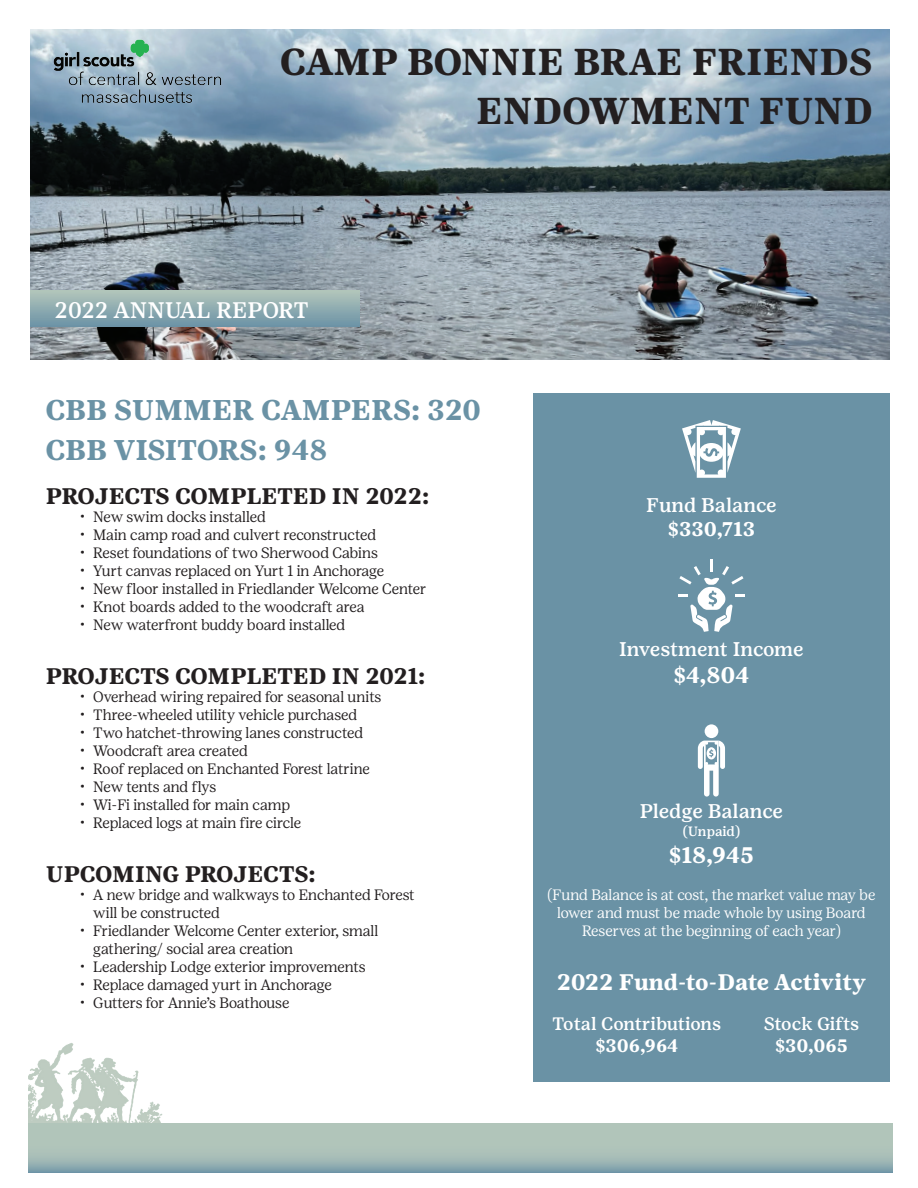
<style>
.page{position:relative;width:918px;height:1188px;background:#fff}
.page>*{position:absolute;margin:0;border:0;box-sizing:border-box;transform-origin:0 0}
.t1{font:700 37.35px/48.4px "Girl Scout Text";color:#231f20;text-align:right}
.t2{font:700 28.5px/40.5px "Girl Scout Text";letter-spacing:-.005em;color:#6a92a5}
.t3{font:700 22.5px "Girl Scout Text";letter-spacing:-.015em;color:#231f20}
.t4{font:700 22.5px "Girl Scout Text";color:#fff}
.t5{font:500 22.5px "Girl Scout Text";letter-spacing:-.005em;color:#fff}
.t6{font:500 19.8px "Girl Scout Text";letter-spacing:-.01em;color:#fff}
.t7{font:700 19.8px "Girl Scout Text";color:#fff}
.t8{font:500 18px "Girl Scout Text";letter-spacing:-.01em;color:#fff}
.t9{font:700 18px "Girl Scout Text";color:#fff}
.t10{font:300 15px/18px "Girl Scout Display";color:#231f20}
.t11{font:300 15px/18px "Girl Scout Display";letter-spacing:-.005em;color:#fff;text-align:center}
.t12{font:500 13.5px "Girl Scout Text";letter-spacing:-.005em;color:#fff}
</style>
<div class="page">
<img style="left:30px;top:29px;width:860px;height:330px">
<img style="left:28px;top:1043px;width:215px;height:81px">
<img style="left:46px;top:36px;width:181px;height:74px">
<svg style="left:28px;top:1124px;width:864px;height:49px;background:#a5bcb6"></svg>
<div style="left:30px;top:291px;width:329px;height:36px;background:linear-gradient(to bottom,#b2c5bb,#6d93a6)"></div>
<div style="left:533px;top:393px;width:357px;height:689px;background:#6a92a5"></div>
<svg style="left:682px;top:420px;width:59px;height:58px"></svg>
<div style="left:705px;top:724px;width:13px;height:14px;background:#fff;border-radius:50%"></div>
<svg style="left:698px;top:741px;width:27px;height:56px"></svg>
<svg style="left:679px;top:559px;width:65px;height:73px"></svg>
<h1 class="t1" style="left:280px;top:38px;width:595px">CAMP BONNIE BRAE FRIENDS<br>ENDOWMENT FUND</h1>
<h3 class="t5" style="left:55px;top:297px;width:256px">2022 ANNUAL REPORT</h3>
<h2 class="t2" style="left:46px;top:390px;width:437px">CBB SUMMER CAMPERS: 320<br>CBB VISITORS: 948</h2>
<h3 class="t3" style="left:46px;top:483px;width:385px">PROJECTS COMPLETED IN 2022:</h3>
<p class="t10" style="left:80px;top:508px;width:188px">• New swim docks installed</p>
<p class="t10" style="left:80px;top:526px;width:298px">• Main camp road and culvert reconstructed</p>
<p class="t10" style="left:80px;top:544px;width:300px">• Reset foundations of two Sherwood Cabins</p>
<p class="t10" style="left:80px;top:562px;width:306px">• Yurt canvas replaced on Yurt 1 in Anchorage</p>
<p class="t10" style="left:80px;top:580px;width:348px">• New floor installed in Friedlander Welcome Center</p>
<p class="t10" style="left:80px;top:598px;width:286px">• Knot boards added to the woodcraft area</p>
<p class="t10" style="left:80px;top:616px;width:267px">• New waterfront buddy board installed</p>
<h3 class="t3" style="left:46px;top:663px;width:381px">PROJECTS COMPLETED IN 2021:</h3>
<p class="t10" style="left:80px;top:688px;width:303px">• Overhead wiring repaired for seasonal units</p>
<p class="t10" style="left:80px;top:706px;width:279px">• Three-wheeled utility vehicle purchased</p>
<p class="t10" style="left:80px;top:724px;width:285px">• Two hatchet-throwing lanes constructed</p>
<p class="t10" style="left:80px;top:742px;width:170px">• Woodcraft area created</p>
<p class="t10" style="left:80px;top:760px;width:292px">• Roof replaced on Enchanted Forest latrine</p>
<p class="t10" style="left:80px;top:778px;width:138px">• New tents and flys</p>
<p class="t10" style="left:80px;top:796px;width:212px">• Wi-Fi installed for main camp</p>
<p class="t10" style="left:80px;top:814px;width:223px">• Replaced logs at main fire circle</p>
<h3 class="t3" style="left:46px;top:861px;width:271px">UPCOMING PROJECTS:</h3>
<p class="t10" style="left:93px;top:886px;width:323px;text-indent:-14px">• A new bridge and walkways to Enchanted Forest will be constructed</p>
<p class="t10" style="left:93px;top:922px;width:287px;text-indent:-14px">• Friedlander Welcome Center exterior, small gathering/ social area creation</p>
<p class="t10" style="left:80px;top:958px;width:287px">• Leadership Lodge exterior improvements</p>
<p class="t10" style="left:80px;top:976px;width:254px">• Replace damaged yurt in Anchorage</p>
<p class="t10" style="left:80px;top:994px;width:211px">• Gutters for Annie’s Boathouse</p>
<h3 class="t6" style="left:646px;top:494px;width:132px">Fund Balance</h3>
<h3 class="t7" style="left:668px;top:517px;width:89px">$330,713</h3>
<h3 class="t6" style="left:619px;top:638px;width:186px">Investment Income</h3>
<h3 class="t4" style="left:673px;top:662px;width:77px">$4,804</h3>
<h3 class="t6" style="left:640px;top:799px;width:145px">Pledge Balance</h3>
<p class="t12" style="left:683px;top:823px;width:59px">(Unpaid)</p>
<h3 class="t4" style="left:669px;top:842px;width:87px">$18,945</h3>
<p class="t11" style="left:548px;top:886px;width:329px">(Fund Balance is at cost, the market value may be lower and must be made whole by using Board<br>Reserves at the beginning of each year)</p>
<h3 class="t4" style="left:557px;top:969px;width:311px">2022 Fund-to-Date Activity</h3>
<p class="t8" style="left:552px;top:1013px;width:171px">Total Contributions</p>
<p class="t9" style="left:595px;top:1035px;width:85px">$306,964</p>
<p class="t8" style="left:764px;top:1013px;width:97px">Stock Gifts</p>
<p class="t9" style="left:775px;top:1035px;width:75px">$30,065</p>
</div>
